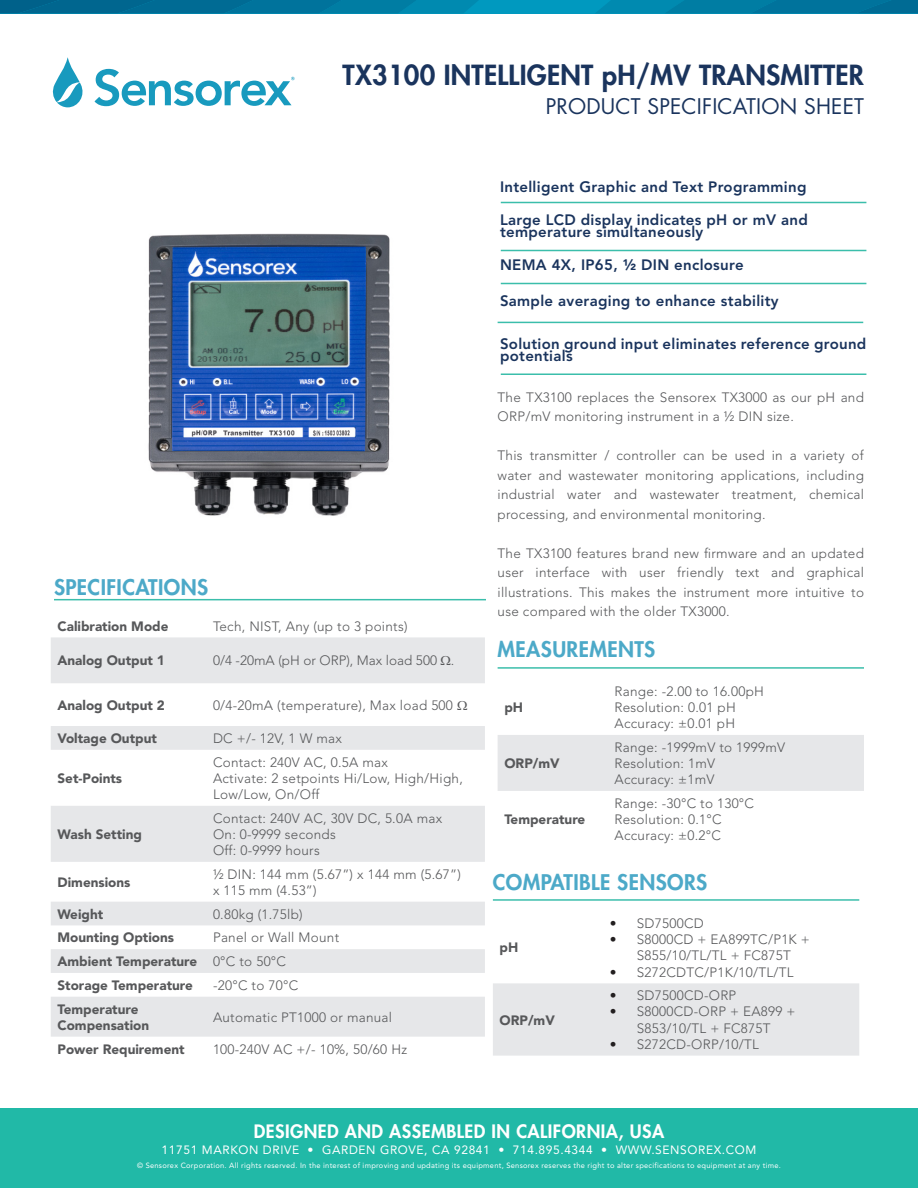
<style>
.page{position:relative;width:918px;height:1188px;background:#fff}
.page>*{position:absolute;margin:0;border:0;box-sizing:border-box;transform-origin:0 0}
.t1{font:800 27px "Futura";letter-spacing:.01em;color:#1a345d}
.t2{font:800 21px "Futura";letter-spacing:.02em;color:#4ca9c8}
.t3{font:21px "Futura";letter-spacing:.01em;color:#1a345d}
.t4{font:800 18px "Futura";letter-spacing:.025em;color:#fff}
.t5{font:800 15px/12px "Avenir LT";letter-spacing:.02em;color:#1a345d}
.t6{font:300 13.5px/19.5px "Avenir LT";letter-spacing:.02em;color:#57585a}
.t7{font:900 13.5px "Avenir LT";color:#57585a}
.t8{font:300 13.5px "Avenir LT";color:#57585a}
.t9{font:12px "Avenir LT";letter-spacing:.05em;color:#fff}
.t10{font:7.5px "Avenir LT";letter-spacing:.035em;color:#fff}
.s1{color:#231f20}
</style>
<div class="page">
<svg style="left:52px;top:57px;width:31px;height:50px"></svg>
<svg style="left:95px;top:69px;width:200px;height:37px"></svg>
<div style="left:0;top:0;width:918px;height:14px;background:#0099bf"></div>
<svg style="left:0;top:0;width:478px;height:14px"></svg>
<svg style="left:596px;top:0;width:322px;height:14px"></svg>
<hr style="left:54px;top:599px;width:432px;height:1px;background:#3bbeab">
<svg style="left:51px;top:637px;width:434px;height:400px;fill:#e6e7e9"></svg>
<hr style="left:501px;top:202px;width:365px;height:1px;background:#3bbeab">
<hr style="left:501px;top:250px;width:365px;height:1px;background:#3bbeab">
<hr style="left:501px;top:283px;width:365px;height:1px;background:#3bbeab">
<hr style="left:501px;top:374px;width:365px;height:1px;background:#3bbeab">
<div style="left:498px;top:735px;width:366px;height:56px;background:#e6e7e9"></div>
<hr style="left:498px;top:667px;width:366px;height:2px;background:#3bbeab">
<div style="left:493px;top:983px;width:366px;height:73px;background:#e6e7e9"></div>
<hr style="left:493px;top:899px;width:366px;height:2px;background:#3bbeab">
<hr style="left:498px;top:322px;width:365px;height:1px;background:#3bbeab">
<img style="left:148px;top:233px;width:242px;height:283px">
<div style="left:0;top:1108px;width:918px;height:80px;background:#21b9a7"></div>
<svg style="left:441px;top:656px;width:10px;height:9px"></svg>
<svg style="left:457px;top:700px;width:10px;height:10px"></svg>
<p class="t1" style="left:343px;top:58px;width:523px">TX3100 INTELLIGENT pH/MV TRANSMITTER</p>
<p class="t3" style="left:546px;top:92px;width:320px">PRODUCT SPECIFICATION SHEET</p>
<p class="t2" style="left:54px;top:574px;width:156px">SPECIFICATIONS</p>
<p class="t7" style="left:58px;top:618px;width:112px">Calibration Mode</p>
<p class="t6" style="left:213px;top:616px;width:196px">Tech, NIST, Any (up to 3 points)</p>
<p class="t7" style="left:58px;top:653px;width:109px">Analog Output 1</p>
<p class="t8" style="left:213px;top:653px;width:243px">0/4 -20mA (pH or ORP), Max load 500 .</p>
<p class="t7" style="left:58px;top:697px;width:109px">Analog Output 2</p>
<p class="t6" style="left:213px;top:695px;width:241px">0/4-20mA (temperature), Max load 500</p>
<p class="t7" style="left:58px;top:730px;width:101px">Voltage Output</p>
<p class="t6" style="left:213px;top:729px;width:130px">DC +/- 12V, 1 W max</p>
<p class="t7" style="left:58px;top:770px;width:66px">Set-Points</p>
<p class="t6" style="left:213px;top:752px;width:176px">Contact: 240V AC, 0.5A max</p>
<p class="t6" style="left:213px;top:770px;width:251px;line-height:16.2px">Activate: 2 setpoints Hi/Low, High/High,<br>Low/Low, On/Off</p>
<p class="t7" style="left:58px;top:826px;width:86px">Wash Setting</p>
<p class="t6" style="left:213px;top:808px;width:231px">Contact: 240V AC, 30V DC, 5.0A max</p>
<p class="t6" style="left:213px;top:826px;width:124px;line-height:16.2px">On: 0-9999 seconds<br>Off: 0-9999 hours</p>
<p class="t7" style="left:58px;top:874px;width:74px">Dimensions</p>
<p class="t6" style="left:213px;top:866px;width:249px;line-height:16.2px">½ DIN: 144 mm (5.67”) x 144 mm (5.67”) x 115 mm (4.53”)</p>
<p class="t7" style="left:58px;top:906px;width:47px">Weight</p>
<p class="t6" style="left:213px;top:904px;width:91px">0.80kg (1.75lb)</p>
<p class="t7" style="left:58px;top:930px;width:118px">Mounting Options</p>
<p class="t6" style="left:213px;top:928px;width:128px">Panel or Wall Mount</p>
<p class="t7" style="left:58px;top:953px;width:141px">Ambient Temperature</p>
<p class="t6" style="left:213px;top:952px;width:75px">0°C to 50°C</p>
<p class="t7" style="left:58px;top:977px;width:137px">Storage Temperature</p>
<p class="t6" style="left:213px;top:976px;width:87px">-20°C to 70°C</p>
<p class="t7" style="left:58px;top:1001px;width:82px">Temperature</p>
<p class="t7" style="left:58px;top:1017px;width:93px">Compensation</p>
<p class="t6" style="left:213px;top:1007px;width:181px">Automatic PT1000 or manual</p>
<p class="t7" style="left:58px;top:1041px;width:129px">Power Requirement</p>
<p class="t6" style="left:213px;top:1039px;width:196px">100-240V AC +/- 10%, 50/60 Hz</p>
<p class="t5" style="left:500px;top:181px;width:308px">Intelligent Graphic and Text Programming</p>
<p class="t5" style="left:500px;top:214px;width:309px">Large LCD display indicates pH or mV and temperature simultaneously</p>
<p class="t5" style="left:500px;top:259px;width:245px">NEMA 4X, IP65, ½ DIN enclosure</p>
<p class="t5" style="left:500px;top:295px;width:280px">Sample averaging to enhance stability</p>
<p class="t5" style="left:500px;top:338px;width:368px">Solution ground input eliminates reference ground potentials</p>
<p class="t6" style="left:498px;top:388px;width:368px">The TX3100 replaces the Sensorex TX3000 as our pH and<br>ORP/mV monitoring instrument in a ½ DIN size.</p>
<p class="t6" style="left:498px;top:446px;width:368px;text-align:justify">This transmitter / controller can be used in a variety of water and wastewater monitoring applications, including industrial water and wastewater treatment, chemical processing, and environmental monitoring.</p>
<p class="t6" style="left:498px;top:544px;width:368px;text-align:justify">The TX3100 features brand new firmware and an updated user interface with user friendly text and graphical illustrations. This makes the instrument more intuitive to use compared with the older TX3000.</p>
<p class="t2" style="left:498px;top:636px;width:159px">MEASUREMENTS</p>
<p class="t7" style="left:504px;top:699px;width:20px">pH</p>
<p class="t7" style="left:504px;top:755px;width:57px">ORP/mV</p>
<p class="t7" style="left:504px;top:811px;width:82px">Temperature</p>
<p class="t6" style="left:615px;top:681px;width:151px">Range: -2.00 to 16.00pH</p>
<p class="t6" style="left:615px;top:698px;width:123px">Resolution: 0.01 pH</p>
<p class="t6" style="left:615px;top:714px;width:122px">Accuracy: ±0.01 pH</p>
<p class="t6" style="left:615px;top:737px;width:172px">Range: -1999mV to 1999mV</p>
<p class="t6" style="left:615px;top:754px;width:102px">Resolution: 1mV</p>
<p class="t6" style="left:615px;top:770px;width:102px">Accuracy: ±1mV</p>
<p class="t6" style="left:615px;top:793px;width:141px">Range: -30°C to 130°C</p>
<p class="t6" style="left:615px;top:810px;width:109px">Resolution: 0.1°C</p>
<p class="t6" style="left:615px;top:826px;width:108px">Accuracy: ±0.2°C</p>
<p class="t2" style="left:493px;top:869px;width:216px">COMPATIBLE SENSORS</p>
<p class="t7" style="left:500px;top:940px;width:20px">pH</p>
<p class="t7" style="left:500px;top:1012px;width:57px">ORP/mV</p>
<p class="t6" style="left:610px;top:914px;width:95px"><span class="s1">•</span> SD7500CD</p>
<p class="t6" style="left:610px;top:932px;width:202px;line-height:16.2px;text-align:center"><span class="s1">•</span> S8000CD + EA899TC/P1K +<br>S855/10/TL/TL + FC875T</p>
<p class="t6" style="left:610px;top:962px;width:185px"><span class="s1">•</span> S272CDTC/P1K/10/TL/TL</p>
<p class="t6" style="left:610px;top:986px;width:128px"><span class="s1">•</span> SD7500CD-ORP</p>
<p class="t6" style="left:610px;top:1004px;width:187px;line-height:16.2px;text-align:center"><span class="s1">•</span> S8000CD-ORP + EA899 +<br>S853/10/TL + FC875T</p>
<p class="t6" style="left:610px;top:1035px;width:151px"><span class="s1">•</span> S272CD-ORP/10/TL</p>
<h3 class="t4" style="left:254px;top:1120px;width:412px">DESIGNED AND ASSEMBLED IN CALIFORNIA, USA</h3>
<p class="t9" style="left:162px;top:1143px;width:596px">11751 MARKON DRIVE • GARDEN GROVE, CA 92841 • 714.895.4344 • WWW.SENSOREX.COM</p>
<p class="t10" style="left:137px;top:1161px;width:645px">© Sensorex Corporation. All rights reserved. In the interest of improving and updating its equipment, Sensorex reserves the right to alter specifications to equipment at any time.</p>
</div>
